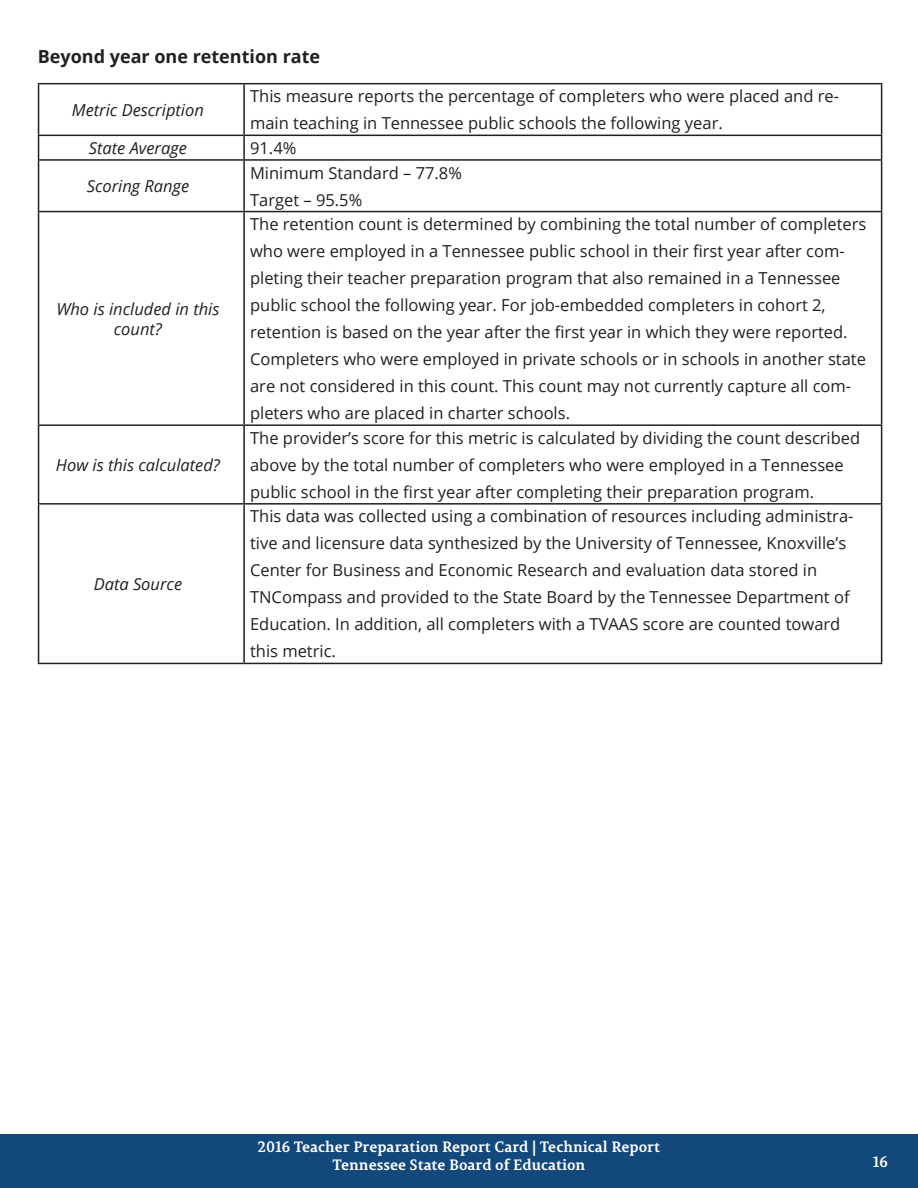
<style>
.page{position:relative;width:918px;height:1188px;background:#fff}
.page>*{position:absolute;margin:0;border:0;box-sizing:border-box;transform-origin:0 0}
.t1{font:700 18px "Open Sans";color:#231f20}
.t2{font:16.5px/27px "Open Sans";color:#231f20}
.t3{font:italic 16.5px/19.8px "Open Sans";color:#231f20;text-align:center}
.t4{font:700 15px/18px "Permian Slab Serif Typeface";color:#fff;text-align:center}
</style>
<div class="page">
<div style="left:0;top:1134px;width:918px;height:54px;background:#12487b"></div>
<hr style="left:38px;top:83px;width:206px;height:1px;background:#231f20">
<hr style="left:38px;top:84px;width:1px;height:51px;background:#231f20">
<hr style="left:244px;top:83px;width:638px;height:1px;background:#231f20">
<hr style="left:243px;top:84px;width:2px;height:51px;background:#231f20">
<hr style="left:881px;top:84px;width:1px;height:51px;background:#231f20">
<hr style="left:38px;top:135px;width:206px;height:1px;background:#231f20">
<svg style="left:38px;top:136px;width:1px;height:23px"></svg>
<hr style="left:244px;top:135px;width:638px;height:1px;background:#231f20">
<hr style="left:243px;top:136px;width:2px;height:23px;background:#231f20">
<svg style="left:881px;top:136px;width:1px;height:23px"></svg>
<hr style="left:38px;top:159px;width:206px;height:2px;background:#231f20">
<hr style="left:38px;top:161px;width:1px;height:50px;background:#231f20">
<hr style="left:244px;top:159px;width:638px;height:2px;background:#231f20">
<hr style="left:243px;top:161px;width:2px;height:50px;background:#231f20">
<hr style="left:881px;top:161px;width:1px;height:50px;background:#231f20">
<hr style="left:38px;top:211px;width:206px;height:1px;background:#231f20">
<hr style="left:38px;top:212px;width:1px;height:212px;background:#231f20">
<hr style="left:244px;top:211px;width:638px;height:1px;background:#231f20">
<hr style="left:243px;top:212px;width:2px;height:212px;background:#231f20">
<hr style="left:881px;top:212px;width:1px;height:212px;background:#231f20">
<hr style="left:38px;top:424px;width:206px;height:2px;background:#231f20">
<hr style="left:38px;top:426px;width:1px;height:77px;background:#231f20">
<hr style="left:244px;top:424px;width:638px;height:2px;background:#231f20">
<hr style="left:243px;top:426px;width:2px;height:77px;background:#231f20">
<hr style="left:881px;top:426px;width:1px;height:77px;background:#231f20">
<hr style="left:38px;top:503px;width:206px;height:2px;background:#231f20">
<hr style="left:38px;top:505px;width:1px;height:158px;background:#231f20">
<hr style="left:244px;top:503px;width:638px;height:2px;background:#231f20">
<hr style="left:243px;top:505px;width:2px;height:158px;background:#231f20">
<hr style="left:881px;top:505px;width:1px;height:158px;background:#231f20">
<hr style="left:38px;top:663px;width:206px;height:1px;background:#231f20">
<hr style="left:244px;top:663px;width:638px;height:1px;background:#231f20">
<p class="t1" style="left:38px;top:44px;width:284px">Beyond year one retention rate</p>
<p class="t3" style="left:72px;top:99px;width:133px">Metric Description</p>
<p class="t2" style="left:250px;top:82px;width:590px">This measure reports the percentage of completers who were placed and re&shy;main teaching in Tennessee public schools the following year.</p>
<p class="t3" style="left:89px;top:138px;width:99px">State Average</p>
<p class="t2" style="left:250px;top:134px;width:48px">91.4%</p>
<p class="t3" style="left:87px;top:176px;width:104px">Scoring Range</p>
<p class="t2" style="left:250px;top:159px;width:213px">Minimum Standard – 77.8%</p>
<p class="t2" style="left:250px;top:186px;width:114px">Target – 95.5%</p>
<p class="t3" style="left:56px;top:298px;width:165px">Who is included in this count?</p>
<p class="t3" style="left:56px;top:454px;width:165px">How is this calculated?</p>
<p class="t3" style="left:94px;top:574px;width:90px">Data Source</p>
<p class="t2" style="left:250px;top:210px;width:618px">The retention count is determined by combining the total number of completers who were employed in a Tennessee public school in their first year after com&shy;pleting their teacher preparation program that also remained in a Tennessee public school the following year. For job-embedded completers in cohort 2, retention is based on the year after the first year in which they were reported.<br>Completers who were employed in private schools or in schools in another state are not considered in this count. This count may not currently capture all com&shy;pleters who are placed in charter schools.</p>
<p class="t2" style="left:250px;top:424px;width:612px">The provider’s score for this metric is calculated by dividing the count described above by the total number of completers who were employed in a Tennessee public school in the first year after completing their preparation program.</p>
<p class="t2" style="left:250px;top:502px;width:605px">This data was collected using a combination of resources including administra&shy;tive and licensure data synthesized by the University of Tennessee, Knoxville’s Center for Business and Economic Research and evaluation data stored in TNCompass and provided to the State Board by the Tennessee Department of Education. In addition, all completers with a TVAAS score are counted toward this metric.</p>
<p class="t4" style="left:258px;top:1137px;width:404px">2016 Teacher Preparation Report Card | Technical Report<br>Tennessee State Board of Education</p>
<p class="t4" style="left:873px;top:1152px;width:17px">16</p>
</div>
